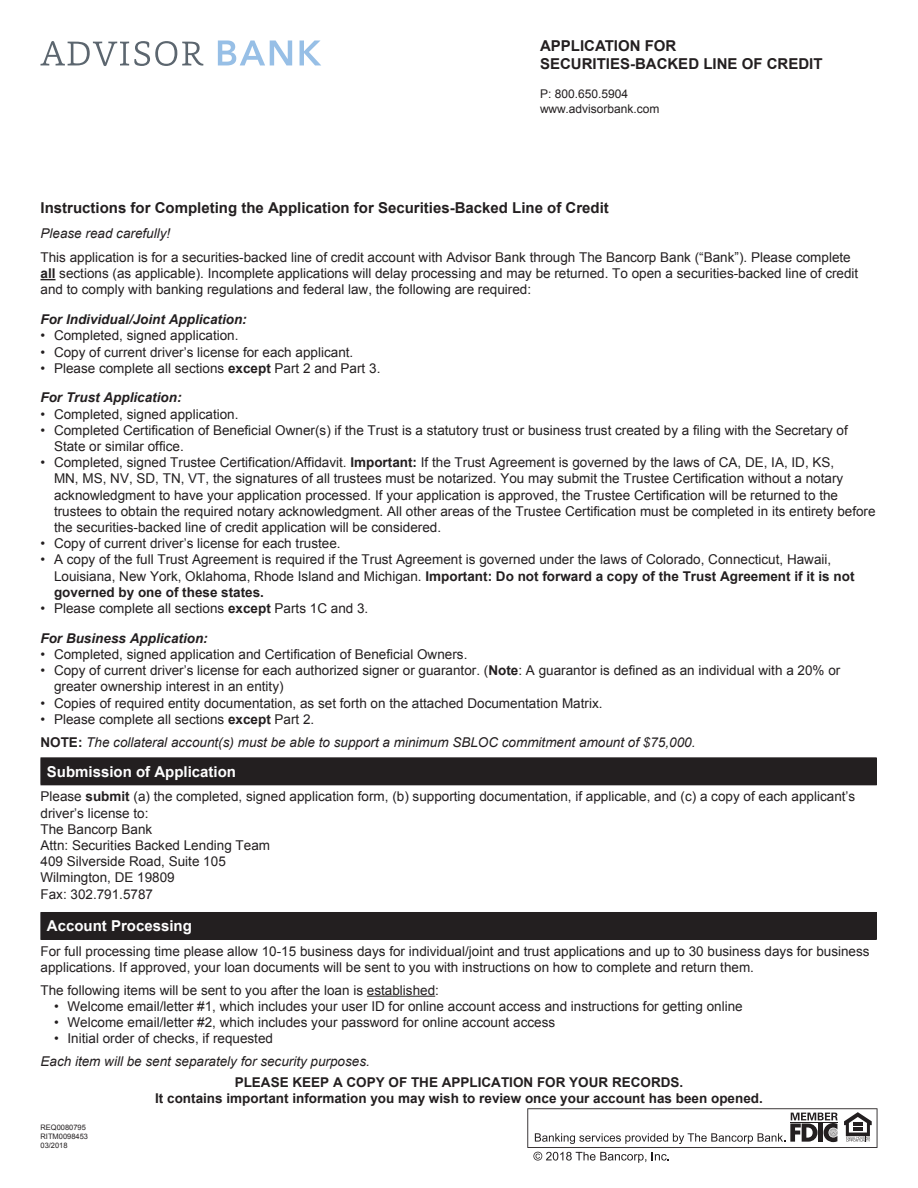
<style>
.page{position:relative;width:918px;height:1188px;background:#fff}
.page>*{position:absolute;margin:0;border:0;box-sizing:border-box;transform-origin:0 0}
.t1{font:700 15px/18px "Arial";color:#231f20}
.t2{font:700 15px "Arial";color:#fff}
.t3{font:13.5px/16.2px "Arial";color:#231f20}
.t4{font:italic 13.5px/23px "Arial";color:#231f20}
.t5{font:700 13.5px/16px "Arial";color:#231f20;text-align:center}
.t6{font:italic 700 13.5px "Arial";color:#231f20}
.t7{font:12px/14.4px "Arial";color:#231f20}
.t8{font:7.5px/9px "Arial";color:#231f20}
.s1{font-weight:700}
.s2{font-weight:700;font-style:italic}
.s3{font-style:normal}
.s4{font-weight:700;font-style:normal}
</style>
<div class="page">
<svg style="left:527px;top:1108px;width:351px;height:55px"></svg>
<svg style="left:40px;top:279px;width:16px;height:1px"></svg>
<hr style="left:367px;top:996px;width:68px;height:1px;background:#231f20">
<div style="left:41px;top:758px;width:835px;height:27px;background:#231f20"></div>
<svg style="left:876px;top:758px;width:1px;height:26px"></svg>
<hr style="left:40px;top:757px;width:837px;height:1px;background:#231f20">
<svg style="left:40px;top:758px;width:1px;height:26px"></svg>
<hr style="left:40px;top:784px;width:837px;height:1px;background:#231f20">
<div style="left:41px;top:912px;width:835px;height:27px;background:#231f20"></div>
<svg style="left:876px;top:913px;width:1px;height:26px"></svg>
<hr style="left:40px;top:912px;width:837px;height:1px;background:#231f20">
<svg style="left:40px;top:913px;width:1px;height:26px"></svg>
<hr style="left:40px;top:939px;width:837px;height:1px;background:#231f20">
<svg style="left:41px;top:41px;width:162px;height:25px"></svg>
<svg style="left:218px;top:40px;width:74px;height:25px"></svg>
<svg style="left:300px;top:40px;width:21px;height:25px"></svg>
<p class="t1" style="left:540px;top:38px;width:284px">APPLICATION FOR<br>SECURITIES-BACKED LINE OF CREDIT</p>
<p class="t7" style="left:540px;top:87px;width:121px">P: 800.650.5904 www.advisorbank.com</p>
<p class="t1" style="left:40px;top:200px;width:570px">Instructions for Completing the Application for Securities-Backed Line of Credit</p>
<p class="t4" style="left:40px;top:222px;width:131px">Please read carefully!</p>
<p class="t3" style="left:40px;top:249px;width:819px">This application is for a securities-backed line of credit account with Advisor Bank through The Bancorp Bank (“Bank”). Please complete <span class="s1">all</span> sections (as applicable). Incomplete applications will delay processing and may be returned. To open a securities-backed line of credit and to comply with banking regulations and federal law, the following are required:</p>
<p class="t6" style="left:40px;top:311px;width:208px">For Individual/Joint Application:</p>
<p class="t3" style="left:40px;top:328px;width:200px">• Completed, signed application.</p>
<p class="t3" style="left:40px;top:344px;width:314px">• Copy of current driver’s license for each applicant.</p>
<p class="t3" style="left:40px;top:353px;width:341px;line-height:29.7px">• Please complete all sections <span class="s1">except</span> Part 2 and Part 3.<br><span class="s2">For Trust Application:</span></p>
<p class="t3" style="left:40px;top:406px;width:200px">• Completed, signed application.</p>
<p class="t3" style="left:54px;top:422px;width:795px;text-indent:-14px">• Completed Certification of Beneficial Owner(s) if the Trust is a statutory trust or business trust created by a filing with the Secretary of<br>State or similar office.</p>
<p class="t3" style="left:54px;top:455px;width:823px;text-indent:-14px">• Completed, signed Trustee Certification/Affidavit. <span class="s1">Important:</span> If the Trust Agreement is governed by the laws of CA, DE, IA, ID, KS,<br>MN, MS, NV, SD, TN, VT, the signatures of all trustees must be notarized. You may submit the Trustee Certification without a notary acknowledgment to have your application processed. If your application is approved, the Trustee Certification will be returned to the trustees to obtain the required notary acknowledgment. All other areas of the Trustee Certification must be completed in its entirety before the securities-backed line of credit application will be considered.</p>
<p class="t3" style="left:40px;top:536px;width:302px">• Copy of current driver’s license for each trustee.</p>
<p class="t3" style="left:54px;top:552px;width:802px;text-indent:-14px">• A copy of the full Trust Agreement is required if the Trust Agreement is governed under the laws of Colorado, Connecticut, Hawaii,<br>Louisiana, New York, Oklahoma, Rhode Island and Michigan. <span class="s1">Important: Do not forward a copy of the Trust Agreement if it is not governed by one of these states.</span></p>
<p class="t3" style="left:40px;top:594px;width:329px;line-height:29.7px">• Please complete all sections <span class="s1">except</span> Parts 1C and 3.<br><span class="s2">For Business Application:</span></p>
<p class="t3" style="left:40px;top:646px;width:428px">• Completed, signed application and Certification of Beneficial Owners.</p>
<p class="t3" style="left:54px;top:662px;width:788px;text-indent:-14px">• Copy of current driver’s license for each authorized signer or guarantor. (<span class="s1">Note</span>: A guarantor is defined as an individual with a 20% or greater ownership interest in an entity)</p>
<p class="t3" style="left:40px;top:695px;width:564px">• Copies of required entity documentation, as set forth on the attached Documentation Matrix.</p>
<p class="t4" style="left:40px;top:708px;width:656px"><span class="s3">• Please complete all sections</span> <span class="s4">except</span> <span class="s3">Part 2.<br></span><span class="s4">NOTE:</span> The collateral account(s) must be able to support a minimum SBLOC commitment amount of $75,000.</p>
<p class="t2" style="left:47px;top:762px;width:191px">Submission of Application</p>
<p class="t3" style="left:40px;top:789px;width:816px">Please <span class="s1">submit</span> (a) the completed, signed application form, (b) supporting documentation, if applicable, and (c) a copy of each applicant’s driver’s license to:<br>The Bancorp Bank<br>Attn: Securities Backed Lending Team<br>409 Silverside Road, Suite 105<br>Wilmington, DE 19809<br>Fax: 302.791.5787</p>
<p class="t2" style="left:47px;top:916px;width:147px">Account Processing</p>
<p class="t3" style="left:40px;top:943px;width:831px">For full processing time please allow 10-15 business days for individual/joint and trust applications and up to 30 business days for business applications. If approved, your loan documents will be sent to you with instructions on how to complete and return them.</p>
<p class="t3" style="left:40px;top:982px;width:400px">The following items will be sent to you after the loan is established:</p>
<p class="t3" style="left:54px;top:998px;width:690px">• Welcome email/letter #1, which includes your user ID for online account access and instructions for getting online</p>
<p class="t3" style="left:54px;top:1014px;width:503px">• Welcome email/letter #2, which includes your password for online account access</p>
<p class="t3" style="left:54px;top:1031px;width:221px">• Initial order of checks, if requested</p>
<p class="t4" style="left:40px;top:1050px;width:331px">Each item will be sent separately for security purposes.</p>
<p class="t5" style="left:155px;top:1075px;width:609px">PLEASE KEEP A COPY OF THE APPLICATION FOR YOUR RECORDS.<br>It contains important information you may wish to review once your account has been opened.</p>
<p class="t8" style="left:40px;top:1122px;width:49px">REQ0080795<br>RITM0098453<br>03/2018</p>
</div>
